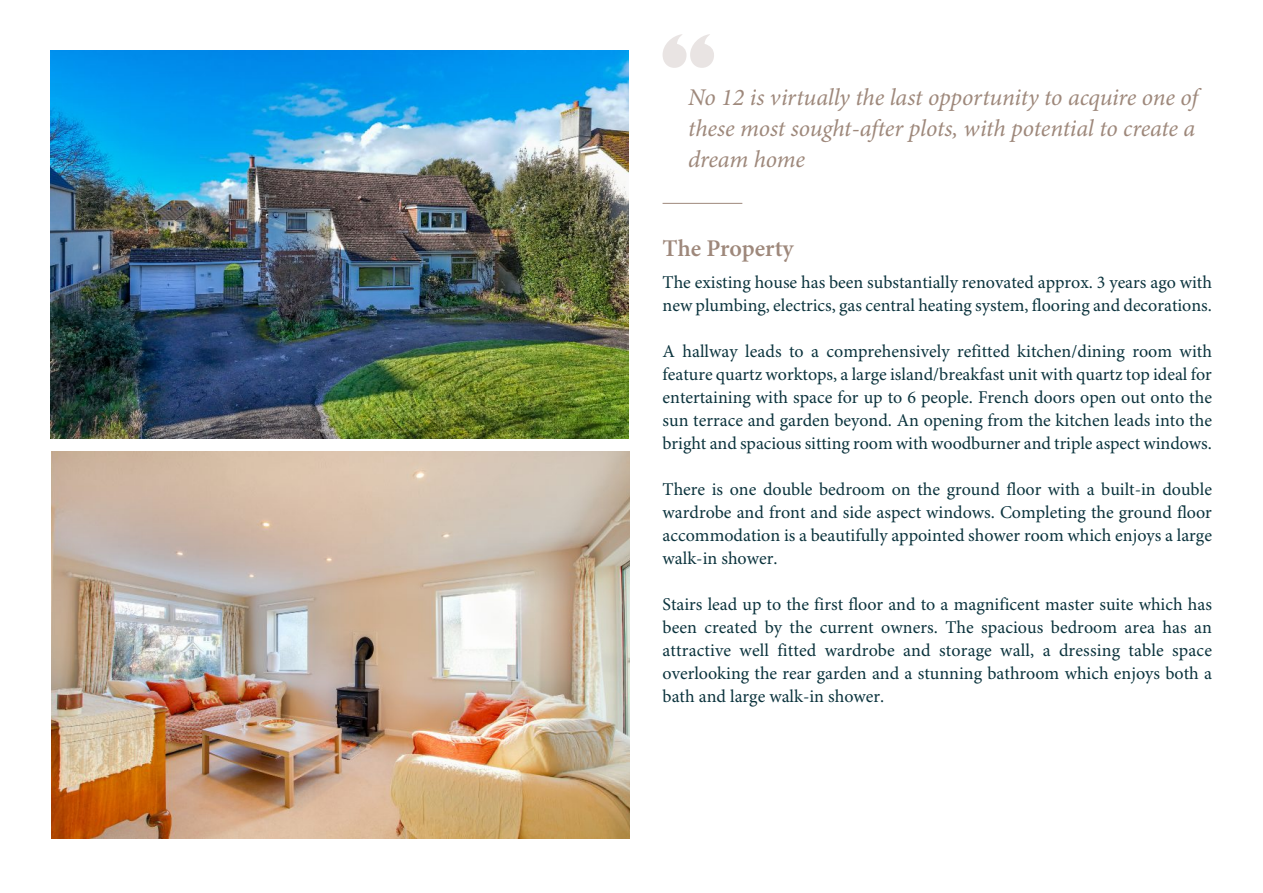
<style>
.page{position:relative;width:1263px;height:893px;background:#fff}
.page>*{position:absolute;margin:0;border:0;box-sizing:border-box;transform-origin:0 0}
.t1{font:italic 24px/30.8px "Minion Pro";letter-spacing:-.01em;color:#9e887b;text-align:justify}
.t2{font:600 24px "Minion Pro";letter-spacing:-.005em;color:#9e887b}
.t3{font:18px/23px "Minion Pro";color:#0b333d;text-align:justify}
</style>
<div class="page">
<img style="left:50px;top:51px;width:578px;height:387px">
<img style="left:51px;top:451px;width:578px;height:388px">
<svg style="left:662px;top:34px;width:52px;height:34px"></svg>
<hr style="left:662px;top:203px;width:80px;height:1px;background:#9e887b">
<h1 class="t1" style="left:688px;top:84px;width:511px">No 12 is virtually the last opportunity to acquire one of these most sought-after plots, with potential to create a dream home</h1>
<h1 class="t2" style="left:662px;top:238px;width:133px">The Property</h1>
<p class="t3" style="left:662px;top:272px;width:551px">The existing house has been substantially renovated approx. 3 years ago with new plumbing, electrics, gas central heating system, flooring and decorations.</p>
<p class="t3" style="left:662px;top:341px;width:551px">A hallway leads to a comprehensively refitted kitchen/dining room with feature quartz worktops, a large island/breakfast unit with quartz top ideal for entertaining with space for up to 6 people. French doors open out onto the sun terrace and garden beyond. An opening from the kitchen leads into the bright and spacious sitting room with woodburner and triple aspect windows.</p>
<p class="t3" style="left:662px;top:479px;width:551px">There is one double bedroom on the ground floor with a built-in double wardrobe and front and side aspect windows. Completing the ground floor accommodation is a beautifully appointed shower room which enjoys a large walk-in shower.</p>
<p class="t3" style="left:662px;top:594px;width:551px">Stairs lead up to the first floor and to a magnificent master suite which has been created by the current owners. The spacious bedroom area has an attractive well fitted wardrobe and storage wall, a dressing table space overlooking the rear garden and a stunning bathroom which enjoys both a bath and large walk-in shower.</p>
</div>
